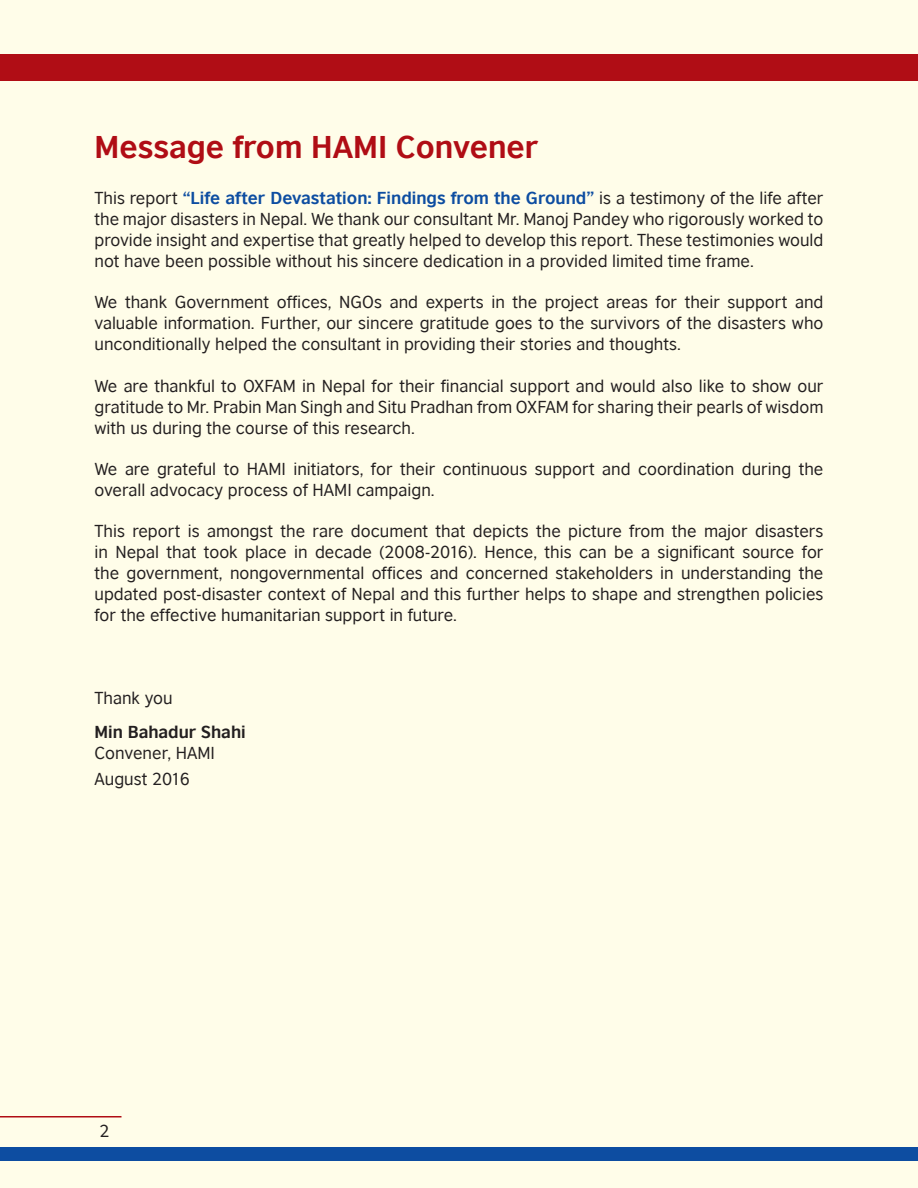
<style>
.page{position:relative;width:918px;height:1188px;background:#fffde9}
.page>*{position:absolute;margin:0;border:0;box-sizing:border-box;transform-origin:0 0}
.t1{font:700 30px "British Council Sans";color:#b00d15}
.t2{font:16.5px/21px "British Council Sans";color:#231f20;text-align:justify}
.t3{font:700 16.5px "British Council Sans";color:#231f20}
.s1{font-weight:700;color:#0d4da1}
</style>
<div class="page">
<div style="left:0;top:1148px;width:918px;height:13px;background:#0d4da1"></div>
<hr style="left:0;top:1116px;width:122px;height:2px;background:#b00d15">
<div style="left:0;top:54px;width:918px;height:27px;background:#b00d15"></div>
<h1 class="t1" style="left:94px;top:129px;width:446px">Message from HAMI Convener</h1>
<p class="t2" style="left:94px;top:187px;width:731px">This report <span class="s1">“Life after Devastation: Findings from the Ground”</span> is a testimony of the life after the major disasters in Nepal. We thank our consultant Mr. Manoj Pandey who rigorously worked to provide insight and expertise that greatly helped to develop this report. These testimonies would not have been possible without his sincere dedication in a provided limited time frame.</p>
<p class="t2" style="left:94px;top:292px;width:731px">We thank Government offices, NGOs and experts in the project areas for their support and valuable information. Further, our sincere gratitude goes to the survivors of the disasters who unconditionally helped the consultant in providing their stories and thoughts.</p>
<p class="t2" style="left:94px;top:375px;width:731px">We are thankful to OXFAM in Nepal for their financial support and would also like to show our gratitude to Mr. Prabin Man Singh and Situ Pradhan from OXFAM for sharing their pearls of wisdom with us during the course of this research.</p>
<p class="t2" style="left:94px;top:458px;width:731px">We are grateful to HAMI initiators, for their continuous support and coordination during the overall advocacy process of HAMI campaign.</p>
<p class="t2" style="left:94px;top:520px;width:731px">This report is amongst the rare document that depicts the picture from the major disasters in Nepal that took place in decade (2008-2016). Hence, this can be a significant source for the government, nongovernmental offices and concerned stakeholders in understanding the updated post-disaster context of Nepal and this further helps to shape and strengthen policies for the effective humanitarian support in future.</p>
<p class="t2" style="left:94px;top:687px;width:80px">Thank you</p>
<p class="t3" style="left:94px;top:722px;width:153px">Min Bahadur Shahi</p>
<p class="t2" style="left:94px;top:740px;width:122px;line-height:25.5px">Convener, HAMI<br>August 2016</p>
<p class="t2" style="left:99px;top:1120px;width:12px">2</p>
</div>
